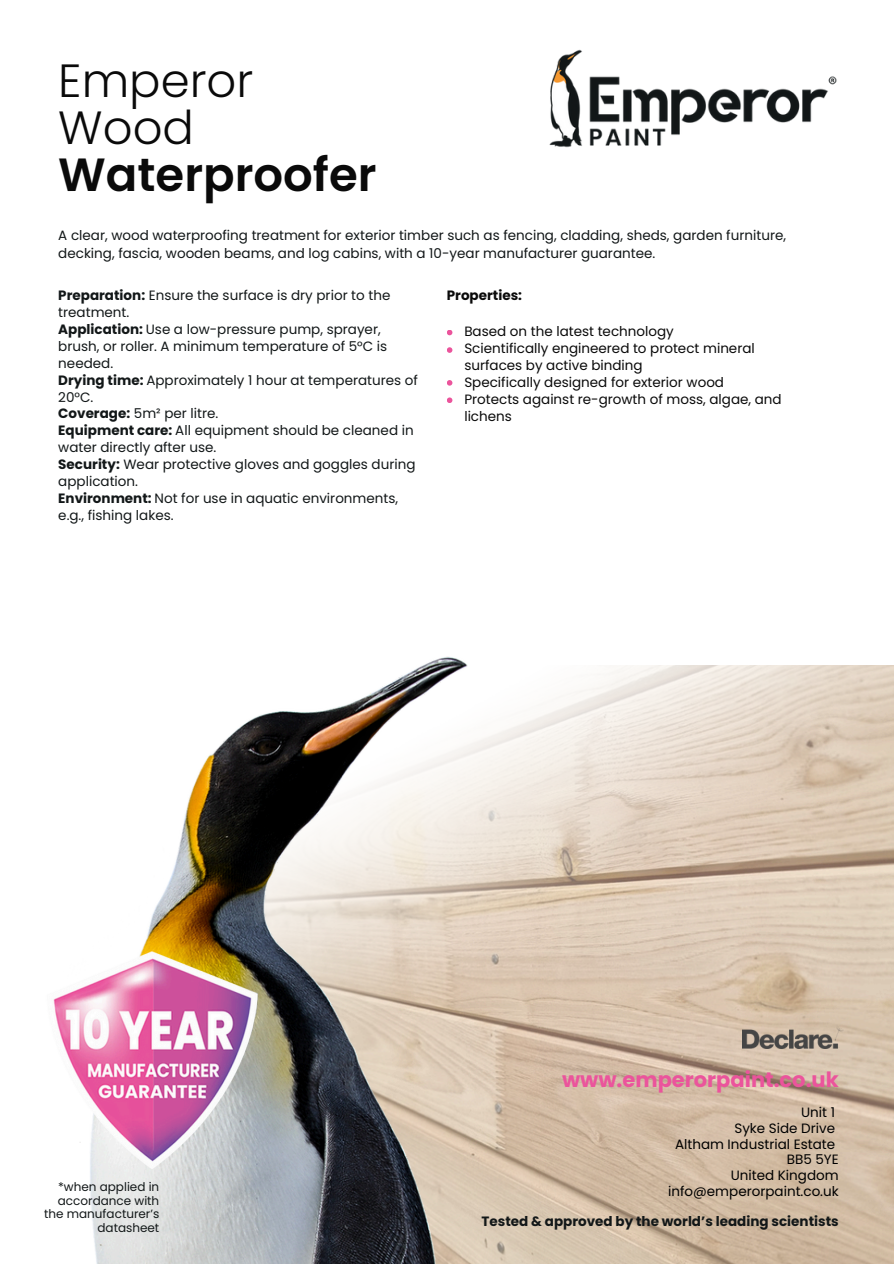
<style>
.page{position:relative;width:894px;height:1264px;background:#fff}
.page>*{position:absolute;margin:0;border:0;box-sizing:border-box;transform-origin:0 0}
.t1{font:600 46.5px/47.2px "Poppins";color:#0a0a0a}
.t2{font:700 21px "Poppins";color:#eb549c}
.t3{font:13.5px/16.8px "Poppins";color:#121718}
.t4{font:13.5px/16.8px "Poppins";color:#0a0a0a}
.t5{font:13.5px/15.8px "Poppins";color:#000;text-align:right}
.t6{font:700 13.5px "Poppins";color:#121718}
.t7{font:700 13.5px "Poppins";color:#0a0a0a}
.t8{font:12px/13.5px "Poppins";color:#121718;text-align:right}
.s1{font-weight:300}
.s2{font-weight:700}
</style>
<div class="page">
<img style="left:179px;top:656px;width:714px;height:607px">
<img style="left:549px;top:49px;width:288px;height:99px">
<img style="left:742px;top:1026px;width:100px;height:22px">
<svg style="left:447px;top:330px;width:5px;height:5px"></svg>
<svg style="left:447px;top:347px;width:5px;height:6px"></svg>
<svg style="left:447px;top:380px;width:5px;height:5px"></svg>
<svg style="left:447px;top:397px;width:5px;height:6px"></svg>
<img style="left:53px;top:845px;width:326px;height:418px">
<h4 class="t1" style="left:58px;top:57px;width:320px"><span class="s1">Emperor<br>Wood<br></span>Waterproofer</h4>
<h4 class="t3" style="left:58px;top:226px;width:729px;line-height:18px">A clear, wood waterproofing treatment for exterior timber such as fencing, cladding, sheds, garden furniture, decking, fascia, wooden beams, and log cabins, with a 10-year manufacturer guarantee.</h4>
<p class="t3" style="left:58px;top:287px;width:333px"><span class="s2">Preparation:</span> Ensure the surface is dry prior to the</p>
<h1 class="t7" style="left:446px;top:286px;width:77px">Properties:</h1>
<p class="t3" style="left:58px;top:304px;width:361px">treatment.<br><span class="s2">Application:</span> Use a low-pressure pump, sprayer, brush, or roller. A minimum temperature of 5°C is needed.<br><span class="s2">Drying time:</span> Approximately 1 hour at temperatures of<br>20°C.<br><span class="s2">Coverage:</span> 5m² per litre.<br><span class="s2">Equipment care:</span> All equipment should be cleaned in water directly after use.<br><span class="s2">Security:</span> Wear protective gloves and goggles during application.<br><span class="s2">Environment:</span> Not for use in aquatic environments, e.g., fishing lakes.</p>
<p class="t4" style="left:464px;top:323px;width:319px">Based on the latest technology<br>Scientifically engineered to protect mineral surfaces by active binding<br>Specifically designed for exterior wood Protects against re-growth of moss, algae, and lichens</p>
<h3 class="t8" style="left:44px;top:1180px;width:117px">*when applied in accordance with the manufacturer’s datasheet</h3>
<p class="t2" style="left:562px;top:1064px;width:278px">www.emperorpaint.co.uk</p>
<p class="t5" style="left:674px;top:1104px;width:162px">Unit 1<br>Syke Side Drive<br>Altham Industrial Estate</p>
<p class="t5" style="left:668px;top:1151px;width:172px">BB5 5YE<br>United Kingdom info@emperorpaint.co.uk</p>
<h4 class="t6" style="left:481px;top:1211px;width:358px">Tested &amp; approved by the world’s leading scientists</h4>
</div>
